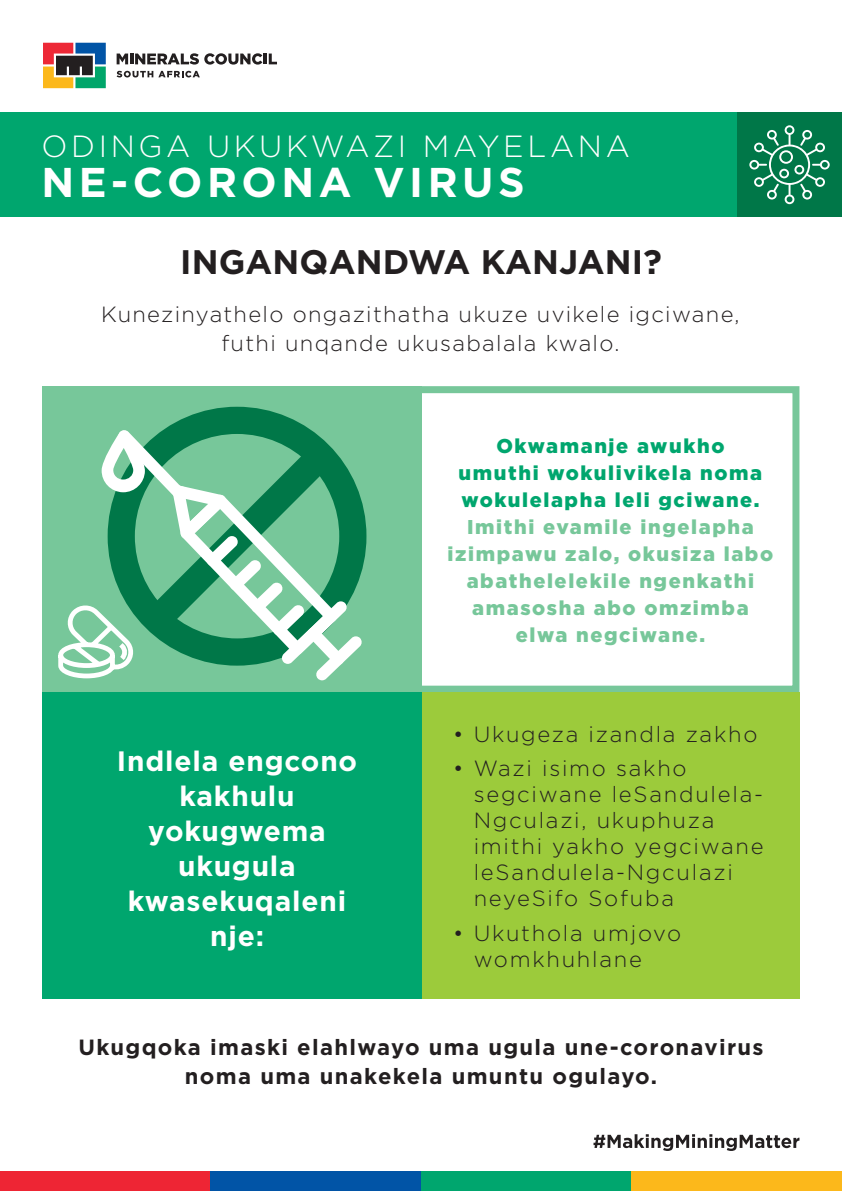
<style>
.page{position:relative;width:842px;height:1191px;background:#fff}
.page>*{position:absolute;margin:0;border:0;box-sizing:border-box;transform-origin:0 0}
.Body_copy_2019{font:700 41.6px "Gotham";letter-spacing:.11em;color:#fff}
.Body_copy_2019-2{font:700 34px "Gotham";letter-spacing:.005em;color:#231f20}
.Body_copy_2019-3{font:300 30.6px "Gotham";letter-spacing:.12em;color:#fff}
.Body_copy_2019-4{font:700 28px/35px "Gotham";letter-spacing:.03em;color:#fff;text-align:center}
.Body_copy_2019-5{font:300 22px/26px "Gotham";letter-spacing:.08em;color:#231f20}
.Body_copy_2019-6{font:300 22px/29px "Gotham";letter-spacing:.06em;color:#231f20;text-align:center}
.Body_copy_2019-7{font:700 22px/29px "Gotham";letter-spacing:.06em;color:#231f20;text-align:center}
.Body_copy_2019-8{font:900 20px/27px "Gotham";letter-spacing:.08em;color:#77c79a;text-align:center}
.s1{color:#00a66e}
</style>
<div class="page">
<div style="left:407px;top:386px;width:392px;height:306px;border:7px solid #77c79a"></div>
<div style="left:407px;top:692px;width:392px;height:307px;background:#9ccb3b"></div>
<svg style="left:593px;top:1134px;width:206px;height:17px"></svg>
<div style="left:0;top:1171px;width:210px;height:20px;background:#ee2534"></div>
<div style="left:211px;top:1171px;width:210px;height:20px;background:#0154a6"></div>
<div style="left:421px;top:1171px;width:211px;height:20px;background:#00a66e"></div>
<div style="left:632px;top:1171px;width:210px;height:20px;background:#fcb81b"></div>
<svg style="left:43px;top:43px;width:63px;height:45px"></svg>
<svg style="left:117px;top:53px;width:160px;height:12px"></svg>
<svg style="left:117px;top:71px;width:83px;height:6px"></svg>
<div style="left:0;top:112px;width:842px;height:105px;background:#00a66e"></div>
<div style="left:737px;top:112px;width:105px;height:105px;background:#007748"></div>
<svg style="left:749px;top:125px;width:81px;height:79px"></svg>
<div style="left:43px;top:386px;width:379px;height:306px;background:#77c79a"></div>
<div style="left:43px;top:692px;width:379px;height:307px;background:#00a66e"></div>
<svg style="left:165px;top:418px;width:144px;height:11px"></svg>
<svg style="left:58px;top:429px;width:304px;height:252px"></svg>
<p class="Body_copy_2019-3" style="left:41px;top:127px;width:590px">ODINGA UKUKWAZI MAYELANA</p>
<p class="Body_copy_2019" style="left:41px;top:158px;width:485px">NE-CORONA VIRUS</p>
<p class="Body_copy_2019-2" style="left:180px;top:242px;width:483px">INGANQANDWA KANJANI?</p>
<p class="Body_copy_2019-6" style="left:101px;top:299px;width:640px">Kunezinyathelo ongazithatha ukuze uvikele igciwane, futhi unqande ukusabalala kwalo.</p>
<p class="Body_copy_2019-4" style="left:117px;top:743px;width:242px">Indlela engcono kakhulu yokugwema ukugula kwasekuqaleni nje:</p>
<p class="Body_copy_2019-8" style="left:448px;top:432px;width:327px"><span class="s1">Okwamanje awukho<br>umuthi wokulivikela noma wokulelapha leli gciwane.<br></span>Imithi evamile ingelapha izimpawu zalo, okusiza labo abathelelekile ngenkathi amasosha abo omzimba elwa negciwane.</p>
<p class="Body_copy_2019-5" style="left:453px;top:720px;width:306px">• Ukugeza izandla zakho</p>
<p class="Body_copy_2019-5" style="left:474px;top:755px;width:291px;text-indent:-20px">• Wazi isimo sakho segciwane leSandulela-<br>Ngculazi, ukuphuza imithi yakho yegciwane leSandulela-Ngculazi neyeSifo Sofuba</p>
<p class="Body_copy_2019-5" style="left:474px;top:919px;width:209px;text-indent:-20px">• Ukuthola umjovo womkhuhlane</p>
<p class="Body_copy_2019-7" style="left:78px;top:1032px;width:687px">Ukugqoka imaski elahlwayo uma ugula une-coronavirus noma uma unakekela umuntu ogulayo.</p>
</div>
